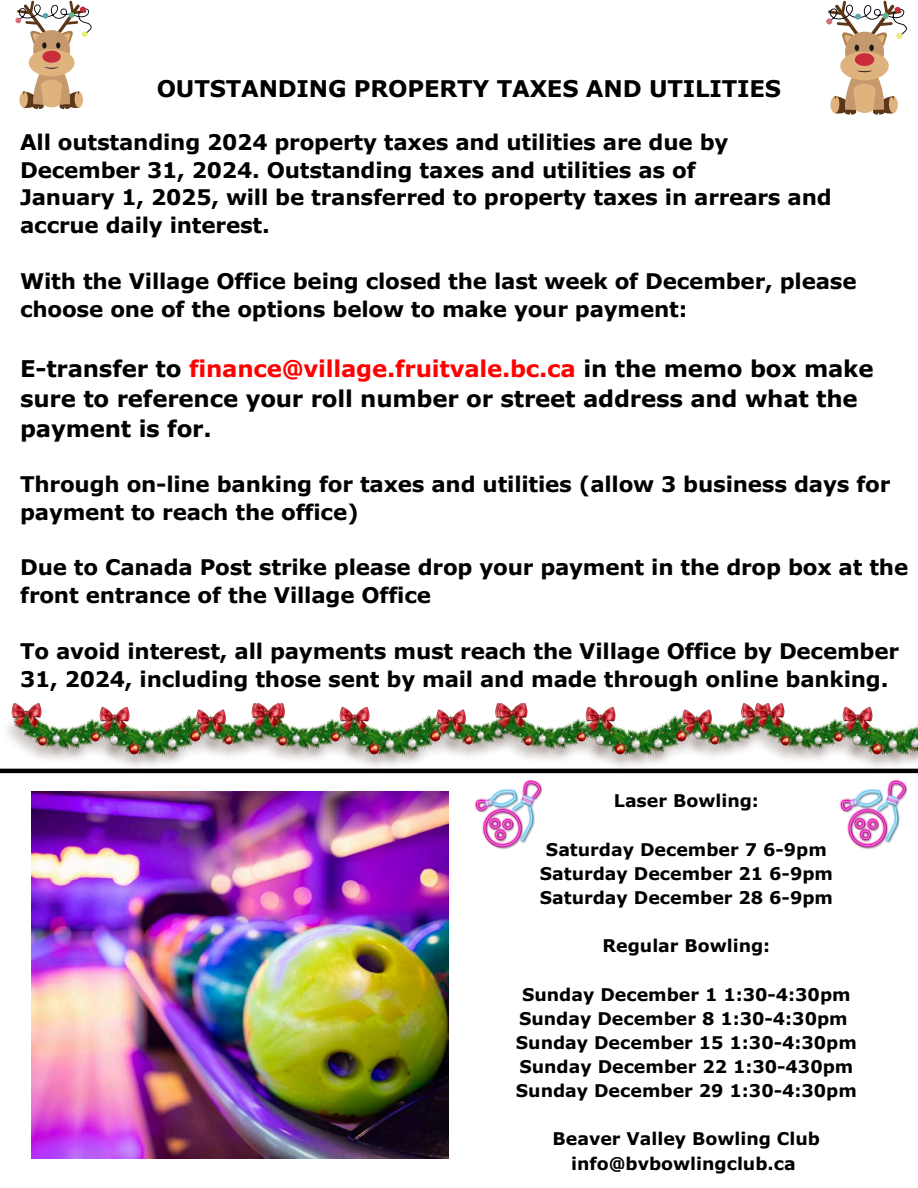
<style>
.page{position:relative;width:918px;height:1188px;background:#fff}
.page>*{position:absolute;margin:0;border:0;box-sizing:border-box;transform-origin:0 0}
.t1{font:700 22.95px/30px "Verdana Pro";letter-spacing:-.01em;color:#000}
.t2{font:700 21.45px/27.8px "Verdana Pro";letter-spacing:-.01em;color:#000}
.t3{font:700 17.4px "Verdana Pro";color:#000}
.s1{color:#f00}
</style>
<div class="page">
<svg style="left:15px;top:0;width:77px;height:109px"></svg>
<svg style="left:826px;top:0;width:81px;height:115px"></svg>
<hr style="left:0;top:769px;width:918px;height:4px;background:#000">
<img style="left:31px;top:791px;width:418px;height:368px">
<img style="left:840px;top:780px;width:67px;height:70px">
<img style="left:475px;top:780px;width:67px;height:70px">
<img style="left:0;top:704px;width:240px;height:65px">
<img style="left:240px;top:704px;width:246px;height:65px">
<img style="left:486px;top:704px;width:257px;height:65px">
<img style="left:743px;top:704px;width:175px;height:65px">
<p class="t1" style="left:157px;top:72px;width:626px">OUTSTANDING PROPERTY TAXES AND UTILITIES</p>
<p class="t2" style="left:20px;top:127px;width:813px">All outstanding 2024 property taxes and utilities are due by December 31, 2024. Outstanding taxes and utilities as of<br>January 1, 2025, will be transferred to property taxes in arrears and accrue daily interest.</p>
<h1 class="t2" style="left:20px;top:266px;width:838px">With the Village Office being closed the last week of December, please choose one of the options below to make your payment:</h1>
<h2 class="t1" style="left:20px;top:352px;width:855px">E-transfer to <span class="s1">finance@village.fruitvale.bc.ca</span> in the memo box make sure to reference your roll number or street address and what the payment is for.</h2>
<h2 class="t2" style="left:20px;top:470px;width:872px">Through on-line banking for taxes and utilities (allow 3 business days for payment to reach the office)</h2>
<h2 class="t2" style="left:20px;top:553px;width:890px">Due to Canada Post strike please drop your payment in the drop box at the front entrance of the Village Office</h2>
<h2 class="t2" style="left:20px;top:636px;width:880px">To avoid interest, all payments must reach the Village Office by December<br>31, 2024, including those sent by mail and made through online banking.</h2>
<h2 class="t3" style="left:614px;top:790px;width:147px">Laser Bowling:</h2>
<h2 class="t3" style="left:546px;top:838px;width:282px">Saturday December 7 6-9pm</h2>
<p class="t3" style="left:540px;top:862px;width:295px">Saturday December 21 6-9pm</p>
<p class="t3" style="left:540px;top:886px;width:295px">Saturday December 28 6-9pm</p>
<p class="t3" style="left:603px;top:935px;width:169px">Regular Bowling:</p>
<p class="t3" style="left:522px;top:983px;width:330px">Sunday December 1 1:30-4:30pm</p>
<p class="t3" style="left:519px;top:1007px;width:330px">Sunday December 8 1:30-4:30pm</p>
<p class="t3" style="left:516px;top:1031px;width:342px">Sunday December 15 1:30-4:30pm</p>
<p class="t3" style="left:519px;top:1055px;width:335px">Sunday December 22 1:30-430pm</p>
<p class="t3" style="left:516px;top:1080px;width:342px">Sunday December 29 1:30-4:30pm</p>
<p class="t3" style="left:553px;top:1128px;width:269px">Beaver Valley Bowling Club</p>
<p class="t3" style="left:571px;top:1152px;width:226px">info@bvbowlingclub.ca</p>
</div>
